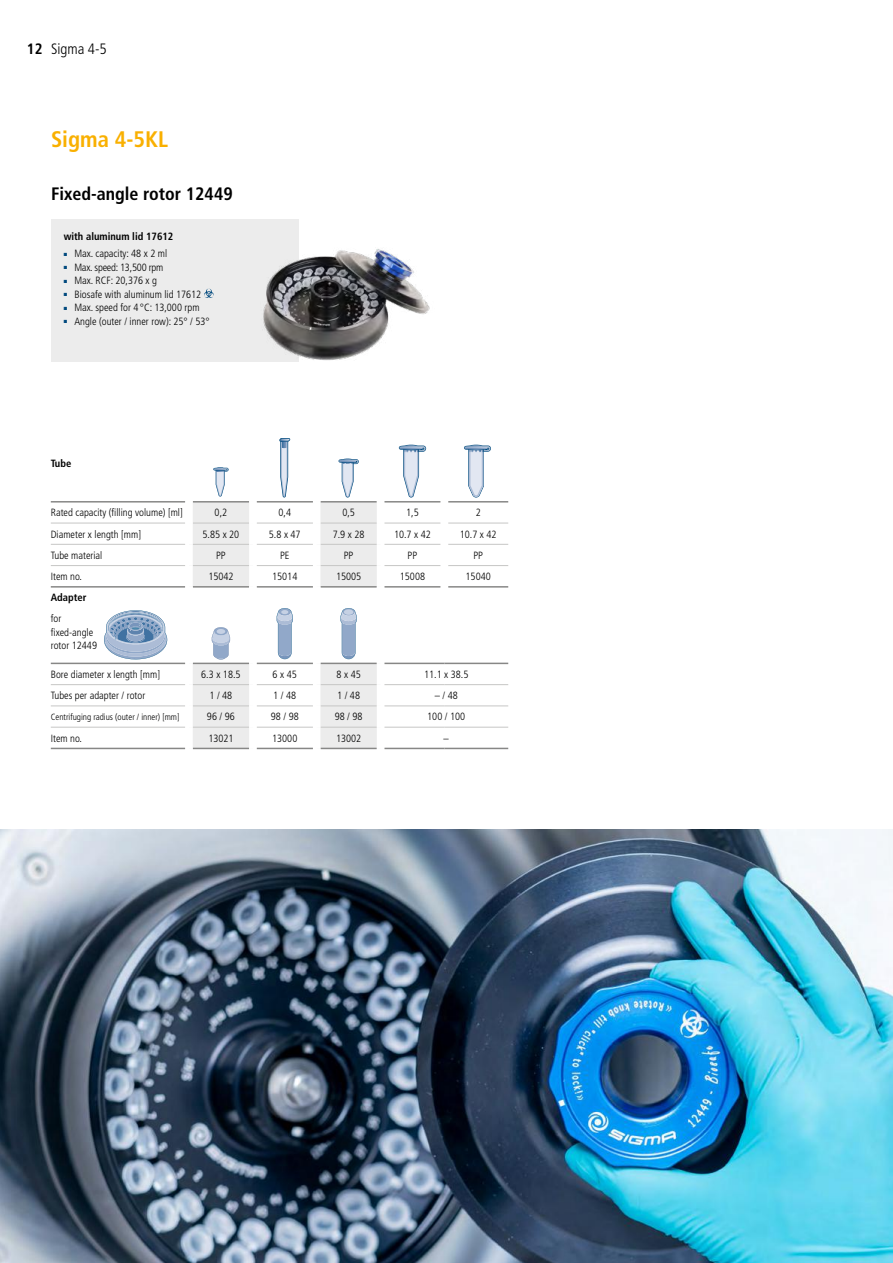
<style>
.page{position:relative;width:893px;height:1263px;background:#fff}
.page>*{position:absolute;margin:0;border:0;box-sizing:border-box;transform-origin:0 0}
.t1{font:700 condensed 22.5px "Frutiger LT Std";color:#f9b000}
.t2{font:700 condensed 18px "Frutiger LT Std";color:#000}
.t3{font:300 condensed 15px "Frutiger LT Std";color:#000}
.t4{font:300 condensed 10.5px/13.5px "Frutiger LT Std";color:#000}
.t5{font:700 condensed 10.5px "Frutiger LT Std";color:#000}
.t6{font:300 condensed 10.5px "Frutiger LT Std";letter-spacing:-.02em;color:#000}
.t7{font:300 condensed 9px "Frutiger LT Std";color:#000}
.s1{font-weight:700}
.s2{color:#00497e}
</style>
<div class="page">
<div style="left:51px;top:219px;width:248px;height:143px;background:#ececec"></div>
<svg style="left:204px;top:289px;width:10px;height:9px"></svg>
<img style="left:263px;top:249px;width:167px;height:112px">
<svg style="left:193px;top:502px;width:184px;height:246px"></svg>
<hr style="left:51px;top:523px;width:134px;height:1px;background:#c6c6c5">
<hr style="left:193px;top:523px;width:56px;height:1px;background:#c6c6c5">
<hr style="left:257px;top:523px;width:56px;height:1px;background:#c6c6c5">
<hr style="left:320px;top:523px;width:57px;height:1px;background:#c6c6c5">
<hr style="left:384px;top:523px;width:57px;height:1px;background:#c6c6c5">
<hr style="left:51px;top:544px;width:134px;height:1px;background:#c6c6c5">
<hr style="left:193px;top:544px;width:56px;height:1px;background:#c6c6c5">
<hr style="left:257px;top:544px;width:56px;height:1px;background:#c6c6c5">
<hr style="left:320px;top:544px;width:57px;height:1px;background:#c6c6c5">
<hr style="left:384px;top:544px;width:57px;height:1px;background:#c6c6c5">
<hr style="left:51px;top:565px;width:134px;height:1px;background:#c6c6c5">
<hr style="left:193px;top:565px;width:56px;height:1px;background:#c6c6c5">
<hr style="left:257px;top:565px;width:56px;height:1px;background:#c6c6c5">
<hr style="left:320px;top:565px;width:57px;height:1px;background:#c6c6c5">
<hr style="left:384px;top:565px;width:57px;height:1px;background:#c6c6c5">
<hr style="left:51px;top:684px;width:134px;height:1px;background:#c6c6c5">
<hr style="left:193px;top:684px;width:56px;height:1px;background:#c6c6c5">
<hr style="left:257px;top:684px;width:56px;height:1px;background:#c6c6c5">
<hr style="left:320px;top:684px;width:57px;height:1px;background:#c6c6c5">
<hr style="left:384px;top:684px;width:60px;height:1px;background:#c6c6c5">
<hr style="left:444px;top:684px;width:64px;height:1px;background:#c6c6c5">
<hr style="left:51px;top:705px;width:134px;height:1px;background:#c6c6c5">
<hr style="left:193px;top:705px;width:56px;height:1px;background:#c6c6c5">
<hr style="left:257px;top:705px;width:56px;height:1px;background:#c6c6c5">
<hr style="left:320px;top:705px;width:57px;height:1px;background:#c6c6c5">
<hr style="left:384px;top:705px;width:60px;height:1px;background:#c6c6c5">
<hr style="left:444px;top:705px;width:64px;height:1px;background:#c6c6c5">
<hr style="left:51px;top:727px;width:134px;height:1px;background:#c6c6c5">
<hr style="left:193px;top:727px;width:56px;height:1px;background:#c6c6c5">
<hr style="left:257px;top:727px;width:56px;height:1px;background:#c6c6c5">
<hr style="left:320px;top:727px;width:57px;height:1px;background:#c6c6c5">
<hr style="left:384px;top:727px;width:60px;height:1px;background:#c6c6c5">
<hr style="left:444px;top:727px;width:64px;height:1px;background:#c6c6c5">
<hr style="left:51px;top:501px;width:134px;height:1px;background:#878786">
<hr style="left:193px;top:501px;width:56px;height:1px;background:#878786">
<hr style="left:257px;top:501px;width:56px;height:1px;background:#878786">
<hr style="left:320px;top:501px;width:57px;height:1px;background:#878786">
<hr style="left:384px;top:501px;width:57px;height:1px;background:#878786">
<hr style="left:51px;top:586px;width:134px;height:2px;background:#878786">
<hr style="left:193px;top:586px;width:56px;height:2px;background:#878786">
<hr style="left:257px;top:586px;width:56px;height:2px;background:#878786">
<hr style="left:320px;top:586px;width:57px;height:2px;background:#878786">
<hr style="left:384px;top:586px;width:57px;height:2px;background:#878786">
<hr style="left:448px;top:586px;width:60px;height:2px;background:#878786">
<hr style="left:51px;top:663px;width:134px;height:1px;background:#878786">
<hr style="left:193px;top:663px;width:56px;height:1px;background:#878786">
<hr style="left:257px;top:663px;width:56px;height:1px;background:#878786">
<hr style="left:320px;top:663px;width:57px;height:1px;background:#878786">
<hr style="left:384px;top:663px;width:60px;height:1px;background:#878786">
<hr style="left:444px;top:663px;width:64px;height:1px;background:#878786">
<hr style="left:51px;top:748px;width:134px;height:1px;background:#878786">
<hr style="left:193px;top:748px;width:56px;height:1px;background:#878786">
<hr style="left:257px;top:748px;width:56px;height:1px;background:#878786">
<hr style="left:320px;top:748px;width:57px;height:1px;background:#878786">
<hr style="left:384px;top:748px;width:60px;height:1px;background:#878786">
<hr style="left:444px;top:748px;width:64px;height:1px;background:#878786">
<div style="left:249px;top:502px;width:8px;height:21px;background:#fff"></div>
<div style="left:313px;top:502px;width:7px;height:21px;background:#fff"></div>
<div style="left:249px;top:523px;width:8px;height:21px;background:#fff"></div>
<div style="left:313px;top:523px;width:7px;height:21px;background:#fff"></div>
<div style="left:249px;top:544px;width:8px;height:22px;background:#fff"></div>
<div style="left:313px;top:544px;width:7px;height:22px;background:#fff"></div>
<div style="left:249px;top:566px;width:8px;height:21px;background:#fff"></div>
<div style="left:313px;top:566px;width:7px;height:21px;background:#fff"></div>
<div style="left:249px;top:587px;width:8px;height:21px;background:#fff"></div>
<div style="left:313px;top:587px;width:7px;height:21px;background:#fff"></div>
<div style="left:249px;top:608px;width:8px;height:55px;background:#fff"></div>
<div style="left:313px;top:608px;width:7px;height:55px;background:#fff"></div>
<div style="left:249px;top:663px;width:8px;height:22px;background:#fff"></div>
<div style="left:313px;top:663px;width:7px;height:22px;background:#fff"></div>
<div style="left:249px;top:685px;width:8px;height:21px;background:#fff"></div>
<div style="left:313px;top:685px;width:7px;height:21px;background:#fff"></div>
<div style="left:249px;top:706px;width:8px;height:21px;background:#fff"></div>
<div style="left:313px;top:706px;width:7px;height:21px;background:#fff"></div>
<div style="left:249px;top:727px;width:8px;height:21px;background:#fff"></div>
<div style="left:313px;top:727px;width:7px;height:21px;background:#fff"></div>
<svg style="left:213px;top:467px;width:16px;height:30px"></svg>
<svg style="left:279px;top:438px;width:11px;height:59px"></svg>
<svg style="left:338px;top:459px;width:21px;height:38px"></svg>
<svg style="left:399px;top:445px;width:27px;height:52px"></svg>
<svg style="left:448px;top:445px;width:60px;height:142px"></svg>
<svg style="left:212px;top:627px;width:18px;height:32px"></svg>
<svg style="left:277px;top:608px;width:16px;height:51px"></svg>
<svg style="left:340px;top:608px;width:17px;height:51px"></svg>
<svg style="left:104px;top:610px;width:63px;height:49px"></svg>
<img style="left:0;top:830px;width:893px;height:433px">
<h3 class="t3" style="left:27px;top:40px;width:81px"><span class="s1">12</span> Sigma 4-5</h3>
<h1 class="t1" style="left:51px;top:126px;width:119px">Sigma 4-5KL</h1>
<h2 class="t2" style="left:51px;top:183px;width:183px">Fixed-angle rotor 12449</h2>
<p class="t5" style="left:64px;top:230px;width:111px">with aluminum lid 17612</p>
<p class="t4" style="left:64px;top:247px;width:105px"><span class="s2">■</span> Max. capacity: 48 x 2 ml</p>
<p class="t6" style="left:64px;top:261px;width:101px"><span class="s2">■</span> Max. speed: 13,500 rpm</p>
<p class="t4" style="left:64px;top:274px;width:95px"><span class="s2">■</span> Max. RCF: 20,376 x g</p>
<p class="t4" style="left:64px;top:288px;width:139px"><span class="s2">■</span> Biosafe with aluminum lid 17612</p>
<p class="t4" style="left:64px;top:301px;width:137px"><span class="s2">■</span> Max. speed for 4 °C: 13,000 rpm</p>
<p class="t4" style="left:64px;top:315px;width:147px"><span class="s2">■</span> Angle (outer / inner row): 25° / 53°</p>
<p class="t5" style="left:51px;top:458px;width:22px">Tube</p>
<p class="t4" style="left:51px;top:506px;width:134px">Rated capacity (filling volume) [ml]</p>
<p class="t4" style="left:215px;top:506px;width:14px">0,2</p>
<p class="t4" style="left:278px;top:506px;width:14px">0,4</p>
<p class="t4" style="left:342px;top:506px;width:14px">0,5</p>
<p class="t4" style="left:406px;top:506px;width:14px">1,5</p>
<p class="t4" style="left:476px;top:506px;width:7px">2</p>
<p class="t4" style="left:51px;top:527px;width:92px">Diameter x length [mm]</p>
<p class="t4" style="left:202px;top:527px;width:38px">5.85 x 20</p>
<p class="t4" style="left:269px;top:527px;width:33px">5.8 x 47</p>
<p class="t4" style="left:333px;top:527px;width:33px">7.9 x 28</p>
<p class="t4" style="left:394px;top:527px;width:38px">10.7 x 42</p>
<p class="t4" style="left:460px;top:527px;width:38px">10.7 x 42</p>
<p class="t4" style="left:51px;top:549px;width:53px">Tube material</p>
<p class="t4" style="left:216px;top:549px;width:11px">PP</p>
<p class="t4" style="left:280px;top:549px;width:11px">PE</p>
<p class="t4" style="left:344px;top:549px;width:11px">PP</p>
<p class="t4" style="left:408px;top:549px;width:11px">PP</p>
<p class="t4" style="left:473px;top:549px;width:11px">PP</p>
<p class="t4" style="left:51px;top:570px;width:33px">Item no.</p>
<p class="t4" style="left:208px;top:570px;width:27px">15042</p>
<p class="t4" style="left:272px;top:570px;width:27px">15014</p>
<p class="t4" style="left:336px;top:570px;width:27px">15005</p>
<p class="t4" style="left:400px;top:570px;width:27px">15008</p>
<p class="t4" style="left:466px;top:570px;width:27px">15040</p>
<p class="t5" style="left:51px;top:591px;width:37px">Adapter</p>
<p class="t4" style="left:51px;top:612px;width:48px">for fixed-angle rotor 12449</p>
<p class="t4" style="left:51px;top:668px;width:111px">Bore diameter x length [mm]</p>
<p class="t4" style="left:201px;top:668px;width:41px">6.3 x 18.5</p>
<p class="t4" style="left:273px;top:668px;width:26px">6 x 45</p>
<p class="t4" style="left:336px;top:668px;width:26px">8 x 45</p>
<p class="t4" style="left:424px;top:668px;width:46px">11.1 x 38.5</p>
<p class="t4" style="left:51px;top:689px;width:96px">Tubes per adapter / rotor</p>
<p class="t4" style="left:209px;top:689px;width:24px">1 / 48</p>
<p class="t4" style="left:273px;top:689px;width:24px">1 / 48</p>
<p class="t4" style="left:337px;top:689px;width:24px">1 / 48</p>
<p class="t4" style="left:435px;top:689px;width:25px">– / 48</p>
<p class="t7" style="left:51px;top:712px;width:130px">Centrifuging radius (outer / inner) [mm]</p>
<p class="t4" style="left:207px;top:710px;width:29px">96 / 96</p>
<p class="t4" style="left:271px;top:710px;width:29px">98 / 98</p>
<p class="t4" style="left:335px;top:710px;width:29px">98 / 98</p>
<p class="t4" style="left:427px;top:710px;width:39px">100 / 100</p>
<p class="t4" style="left:51px;top:731px;width:33px">Item no.</p>
<p class="t4" style="left:208px;top:731px;width:27px">13021</p>
<p class="t4" style="left:272px;top:731px;width:27px">13000</p>
<p class="t4" style="left:336px;top:731px;width:27px">13002</p>
<p class="t4" style="left:444px;top:731px;width:7px">–</p>
</div>
